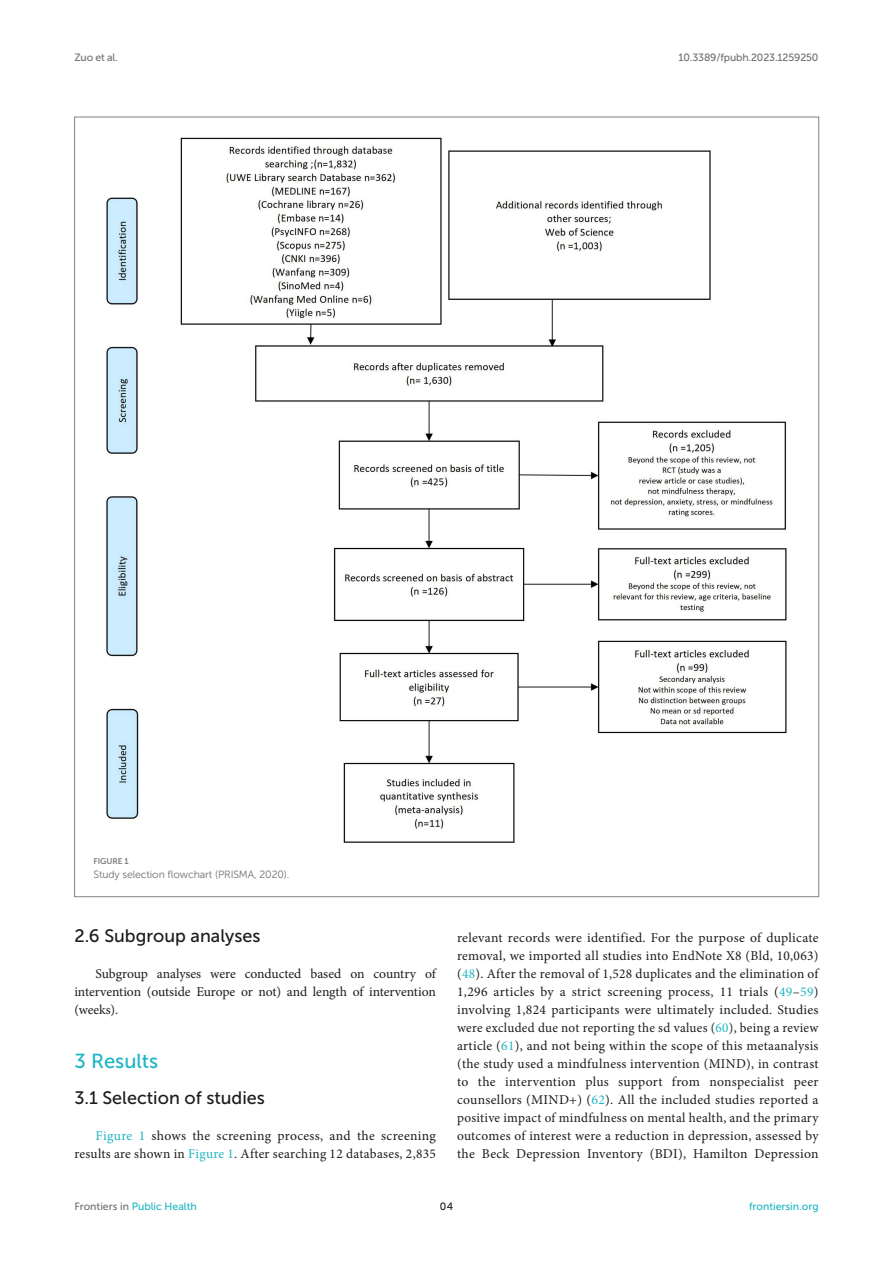
<style>
.page{position:relative;width:893px;height:1263px;background:#fff}
.page>*{position:absolute;margin:0;border:0;box-sizing:border-box;transform-origin:0 0}
.HEAD_1{font:20.25px "Museo Sans 500";color:#1db5c3}
.HEAD_2_after_HEAD_1{font:18px "Museo Sans 500";color:#1b1c1b}
.HEAD_2{font:18px "Museo Sans 500";color:#1b1c1b}
.TEXT_FLUSH{font:13.5px/18px "Minion Pro";letter-spacing:.015em;color:#1b1c1b;text-align:justify}
.t1{font:10.5px "Museo Sans 500";color:#1db5c3}
.FIG_LEG{font:10.5px "Museo Sans 300";letter-spacing:-.01em;color:#706f70}
.t2{font:10.5px "Museo Sans 500";letter-spacing:-.015em;color:#706f70}
.t3{font:10.5px "Museo Sans 500";color:#1b1c1b}
.FIG_HD{font:8.25px "Museo Sans 700";letter-spacing:-.01em;color:#7e7f7f}
.s1{color:#1db5c3}
.s2{color:#706f70}
</style>
<div class="page">
<img style="left:106px;top:137px;width:681px;height:706px">
<p class="t2" style="left:74px;top:51px;width:45px">Zuo et al.</p>
<p class="t2" style="left:679px;top:51px;width:141px">10.3389/fpubh.2023.1259250</p>
<p class="FIG_HD" style="left:94px;top:857px;width:37px">FIGURE 1</p>
<p class="FIG_LEG" style="left:94px;top:868px;width:197px">Study selection flowchart (PRISMA, 2020).</p>
<p class="HEAD_2" style="left:74px;top:926px;width:188px">2.6 Subgroup analyses</p>
<p class="TEXT_FLUSH" style="left:74px;top:965px;width:363px;text-indent:21px">Subgroup analyses were conducted based on country of intervention (outside Europe or not) and length of intervention (weeks).</p>
<p class="HEAD_1" style="left:74px;top:1050px;width:85px">3 Results</p>
<p class="HEAD_2_after_HEAD_1" style="left:74px;top:1088px;width:192px">3.1 Selection of studies</p>
<p class="TEXT_FLUSH" style="left:74px;top:1127px;width:363px;text-align:right"><span class="s1">Figure 1</span> shows the screening process, and the screening results are shown in <span class="s1">Figure 1</span>. After searching 12 databases, 2,835</p>
<p class="TEXT_FLUSH" style="left:457px;top:929px;width:363px">relevant records were identified. For the purpose of duplicate removal, we imported all studies into EndNote X8 (Bld, 10,063) (<span class="s1">48</span>). After the removal of 1,528 duplicates and the elimination of 1,296 articles by a strict screening process, 11 trials (<span class="s1">49</span>–<span class="s1">59</span>) involving 1,824 participants were ultimately included. Studies were excluded due not reporting the sd values (<span class="s1">60</span>), being a review article (<span class="s1">61</span>), and not being within the scope of this metaanalysis (the study used a mindfulness intervention (MIND), in contrast to the intervention plus support from nonspecialist peer counsellors (MIND+) (<span class="s1">62</span>). All the included studies reported a positive impact of mindfulness on mental health, and the primary outcomes of interest were a reduction in depression, assessed by the Beck Depression Inventory (BDI), Hamilton Depression</p>
<p class="t1" style="left:74px;top:1200px;width:124px"><span class="s2">Frontiers in</span> Public Health</p>
<p class="t3" style="left:440px;top:1200px;width:15px">04</p>
<p class="t1" style="left:749px;top:1200px;width:71px">frontiersin.org</p>
</div>
